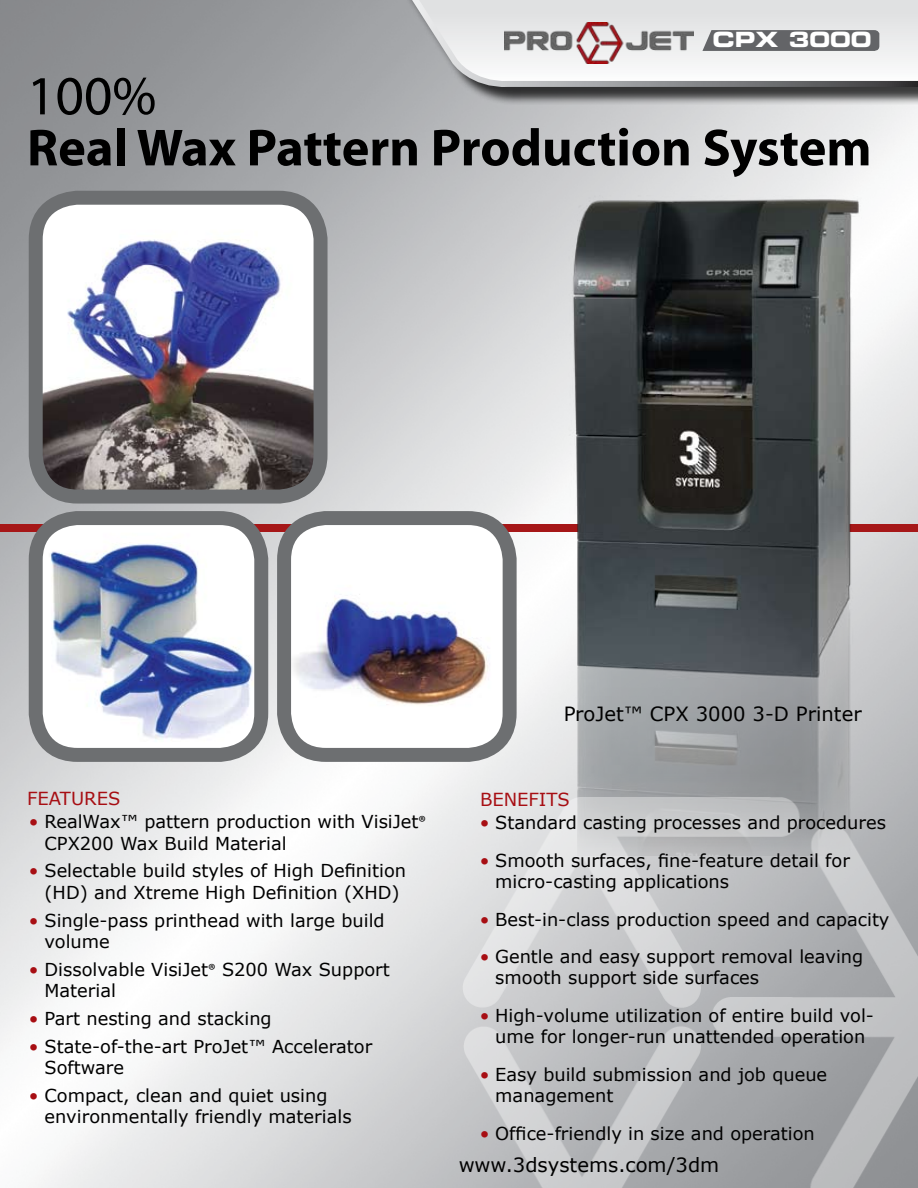
<style>
.page{position:relative;width:918px;height:1188px;background:#fff}
.page>*{position:absolute;margin:0;border:0;box-sizing:border-box;transform-origin:0 0}
.t1{font:55.5px "Myriad";color:#000}
.t2{font:700 52.5px "Myriad";color:#000}
.t3{font:21px "Eurostile LT Std Bold Ex 2";color:#fff}
.t4{font:19.65px "Verdana";color:#000}
.t5{font:18px "Verdana";color:#a70e13}
.t6{font:17.85px/21.5px "Verdana";color:#000}
.s1{color:#a70e13}
.s2{font-family:"Myriad Pro"}
</style>
<div class="page">
<img style="left:0;top:0;width:918px;height:1188px">
<div style="left:404px;top:0;width:514px;height:105px;background:#000;opacity:.75"></div>
<svg style="left:400px;top:0;width:518px;height:90px"></svg>
<img style="left:504px;top:22px;width:189px;height:42px">
<svg style="left:702px;top:30px;width:177px;height:21px;background:#67686b"></svg>
<div style="left:0;top:525px;width:918px;height:7px;background:#a61718"></div>
<img style="left:534px;top:178px;width:342px;height:619px">
<img style="left:455px;top:797px;width:463px;height:391px">
<img style="left:284px;top:518px;width:226px;height:237px">
<div style="left:277px;top:511px;width:240px;height:251px;border:14px solid #6d6f71;border-radius:42px"></div>
<img style="left:36px;top:198px;width:280px;height:299px">
<div style="left:29px;top:191px;width:299px;height:313px;border:14px solid #6d6f71;border-radius:42px"></div>
<img style="left:36px;top:518px;width:225px;height:237px">
<div style="left:29px;top:511px;width:239px;height:251px;border:14px solid #6d6f71;border-radius:42px"></div>
<p class="t3" style="left:712px;top:25px;width:161px">CPX 3000</p>
<h1 class="t1" style="left:27px;top:68px;width:131px">100%</h1>
<h2 class="t2" style="left:27px;top:121px;width:846px">Real Wax Pattern Production System</h2>
<p class="t4" style="left:563px;top:701px;width:300px">ProJet™ CPX 3000 3-D Printer</p>
<p class="t5" style="left:27px;top:787px;width:95px">FEATURES</p>
<p class="t5" style="left:480px;top:788px;width:91px">BENEFITS</p>
<p class="t6" style="left:45px;top:810px;width:383px;text-indent:-16px"><span class="s1">•</span> RealWax™ pattern production with VisiJet<span class="s2">®<br></span>CPX200 Wax Build Material</p>
<p class="t6" style="left:28px;top:860px;width:379px;text-align:center"><span class="s1">•</span> Selectable build styles of High Definition (HD) and Xtreme High Definition (XHD)</p>
<p class="t6" style="left:45px;top:909px;width:342px;text-indent:-16px"><span class="s1">•</span> Single-pass printhead with large build volume</p>
<p class="t6" style="left:45px;top:958px;width:347px;text-indent:-16px"><span class="s1">•</span> Dissolvable VisiJet<span class="s2">®</span> S200 Wax Support<br>Material</p>
<p class="t6" style="left:29px;top:1007px;width:245px"><span class="s1">•</span> Part nesting and stacking</p>
<p class="t6" style="left:45px;top:1035px;width:329px;text-indent:-16px"><span class="s1">•</span> State-of-the-art ProJet™ Accelerator<br>Software</p>
<p class="t6" style="left:45px;top:1084px;width:309px;text-indent:-16px"><span class="s1">•</span> Compact, clean and quiet using environmentally friendly materials</p>
<p class="t6" style="left:479px;top:811px;width:408px"><span class="s1">•</span> Standard casting processes and procedures</p>
<p class="t6" style="left:495px;top:849px;width:356px;text-indent:-16px"><span class="s1">•</span> Smooth surfaces, fine-feature detail for micro-casting applications</p>
<p class="t6" style="left:479px;top:908px;width:412px"><span class="s1">•</span> Best-in-class production speed and capacity</p>
<p class="t6" style="left:495px;top:945px;width:370px;text-indent:-16px"><span class="s1">•</span> Gentle and easy support removal leaving smooth support side surfaces</p>
<p class="t6" style="left:479px;top:1004px;width:396px;text-align:center"><span class="s1">•</span> High-volume utilization of entire build vol&shy;ume for longer-run unattended operation</p>
<p class="t6" style="left:495px;top:1063px;width:333px;text-indent:-16px"><span class="s1">•</span> Easy build submission and job queue management</p>
<p class="t6" style="left:479px;top:1122px;width:337px"><span class="s1">•</span> Office-friendly in size and operation</p>
<p class="t4" style="left:458px;top:1153px;width:263px">www.3dsystems.com/3dm</p>
</div>
